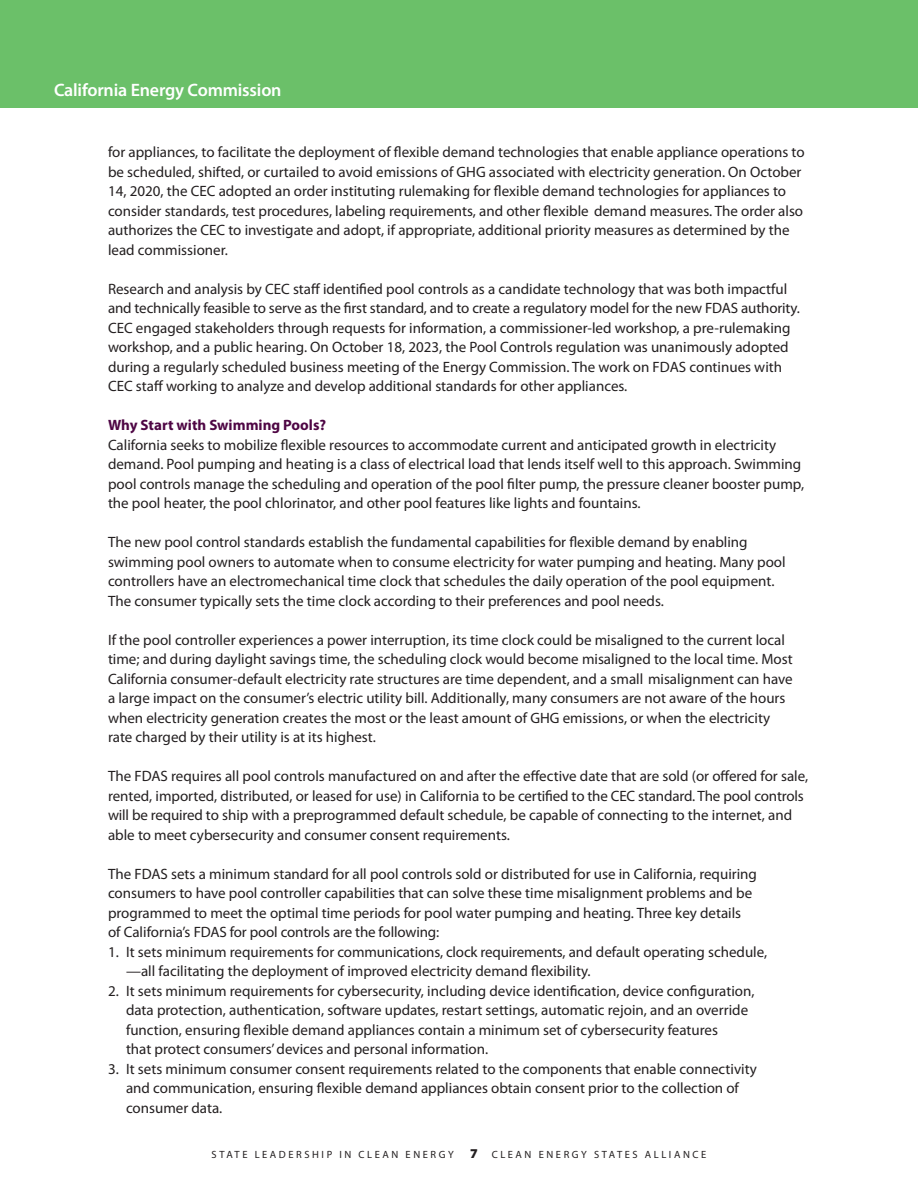
<style>
.page{position:relative;width:918px;height:1188px;background:#fff}
.page>*{position:absolute;margin:0;border:0;box-sizing:border-box;transform-origin:0 0}
.t1{font:600 18px "Myriad Pro";letter-spacing:-.01em;color:#fff}
.t2{font:15px/19.5px "Myriad Pro";color:#231f20}
.t3{font:700 15px "Myriad Pro";color:#4e0644}
.t4{font:10.5px "Myriad Pro";letter-spacing:.245em;color:#231f20}
.s1{font-weight:900;font-size:13.5px}
</style>
<div class="page">
<div style="left:0;top:0;width:918px;height:108px;background:#6bc069"></div>
<p class="t1" style="left:54px;top:79px;width:229px">California Energy Commission</p>
<p class="t2" style="left:108px;top:142px;width:698px">for appliances, to facilitate the deployment of flexible demand technologies that enable appliance operations to be scheduled, shifted, or curtailed to avoid emissions of GHG associated with electricity generation. On October 14, 2020, the CEC adopted an order instituting rulemaking for flexible demand technologies for appliances to consider standards, test procedures, labeling requirements, and other flexible demand measures. The order also authorizes the CEC to investigate and adopt, if appropriate, additional priority measures as determined by the lead commissioner.</p>
<p class="t2" style="left:108px;top:279px;width:693px">Research and analysis by CEC staff identified pool controls as a candidate technology that was both impactful and technically feasible to serve as the first standard, and to create a regulatory model for the new FDAS authority.<br>CEC engaged stakeholders through requests for information, a commissioner-led workshop, a pre-rulemaking workshop, and a public hearing. On October 18, 2023, the Pool Controls regulation was unanimously adopted during a regularly scheduled business meeting of the Energy Commission. The work on FDAS continues with CEC staff working to analyze and develop additional standards for other appliances.</p>
<p class="t3" style="left:108px;top:415px;width:220px">Why Start with Swimming Pools?</p>
<p class="t2" style="left:108px;top:435px;width:698px">California seeks to mobilize flexible resources to accommodate current and anticipated growth in electricity demand. Pool pumping and heating is a class of electrical load that lends itself well to this approach. Swimming pool controls manage the scheduling and operation of the pool filter pump, the pressure cleaner booster pump, the pool heater, the pool chlorinator, and other pool features like lights and fountains.</p>
<p class="t2" style="left:108px;top:532px;width:679px">The new pool control standards establish the fundamental capabilities for flexible demand by enabling swimming pool owners to automate when to consume electricity for water pumping and heating. Many pool controllers have an electromechanical time clock that schedules the daily operation of the pool equipment.<br>The consumer typically sets the time clock according to their preferences and pool needs.</p>
<p class="t2" style="left:108px;top:630px;width:686px">If the pool controller experiences a power interruption, its time clock could be misaligned to the current local time; and during daylight savings time, the scheduling clock would become misaligned to the local time. Most California consumer-default electricity rate structures are time dependent, and a small misalignment can have a large impact on the consumer’s electric utility bill. Additionally, many consumers are not aware of the hours when electricity generation creates the most or the least amount of GHG emissions, or when the electricity rate charged by their utility is at its highest.</p>
<p class="t2" style="left:108px;top:766px;width:702px">The FDAS requires all pool controls manufactured on and after the effective date that are sold (or offered for sale, rented, imported, distributed, or leased for use) in California to be certified to the CEC standard. The pool controls will be required to ship with a preprogrammed default schedule, be capable of connecting to the internet, and able to meet cybersecurity and consumer consent requirements.</p>
<p class="t2" style="left:108px;top:864px;width:651px">The FDAS sets a minimum standard for all pool controls sold or distributed for use in California, requiring consumers to have pool controller capabilities that can solve these time misalignment problems and be programmed to meet the optimal time periods for pool water pumping and heating. Three key details of California’s FDAS for pool controls are the following:</p>
<p class="t2" style="left:126px;top:942px;width:643px;text-indent:-18px">1. It sets minimum requirements for communications, clock requirements, and default operating schedule, —all facilitating the deployment of improved electricity demand flexibility.</p>
<p class="t2" style="left:126px;top:981px;width:630px;text-indent:-18px">2. It sets minimum requirements for cybersecurity, including device identification, device configuration, data protection, authentication, software updates, restart settings, automatic rejoin, and an override function, ensuring flexible demand appliances contain a minimum set of cybersecurity features<br>that protect consumers’ devices and personal information.</p>
<p class="t2" style="left:126px;top:1059px;width:632px;text-indent:-18px">3. It sets minimum consumer consent requirements related to the components that enable connectivity and communication, ensuring flexible demand appliances obtain consent prior to the collection of consumer data.</p>
<p class="t4" style="left:212px;top:1148px;width:268px">STATE LEADERSHIP IN CLEAN ENERGY <span class="s1">7</span></p>
<p class="t4" style="left:492px;top:1148px;width:216px">CLEAN ENERGY STATES ALLIANCE</p>
</div>
